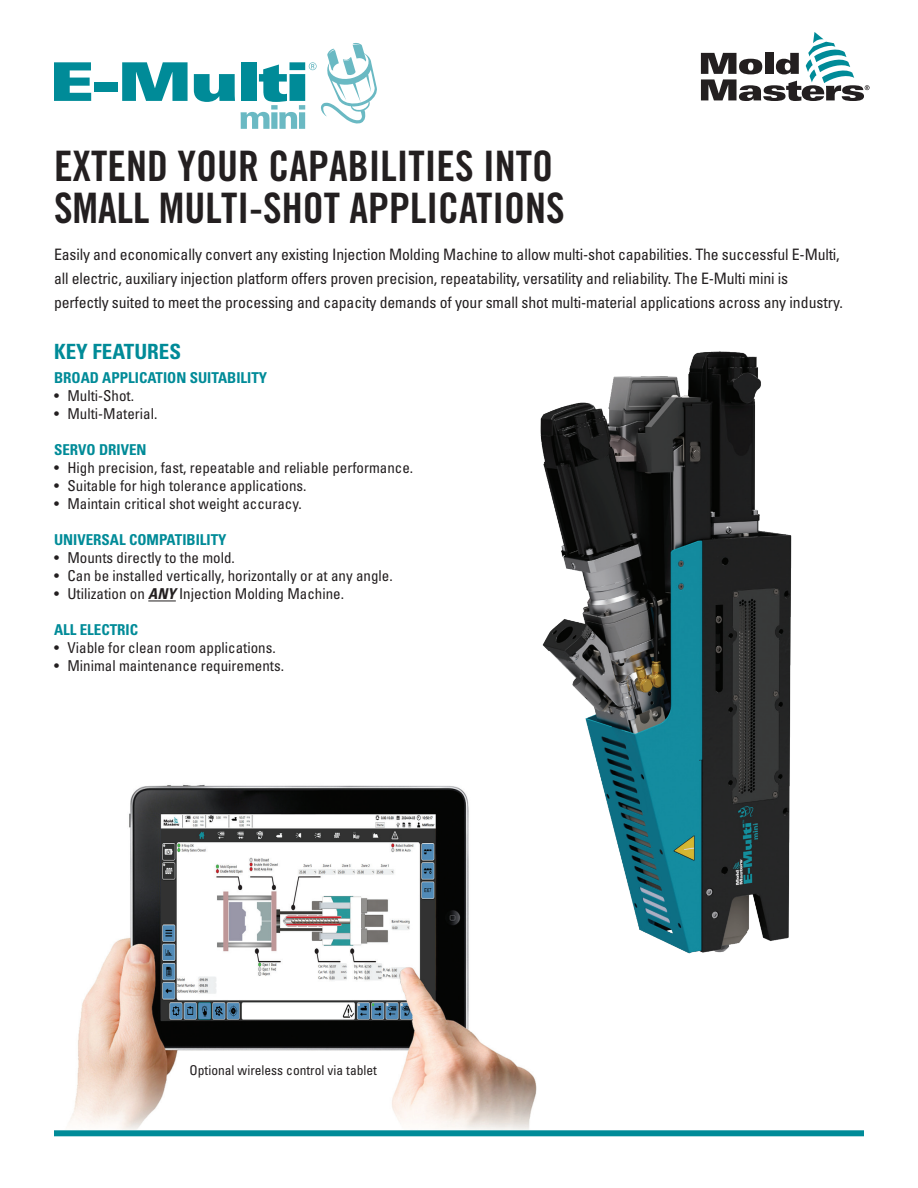
<style>
.page{position:relative;width:918px;height:1188px;background:#fff}
.page>*{position:absolute;margin:0;border:0;box-sizing:border-box;transform-origin:0 0}
.t1{font:42px/42px "Trade Gothic LT Std Bd Cn 20";color:#231f20}
.t2{font:700 condensed 21px "Univers LT Std";color:#008b98}
.t3{font:condensed 15.75px/24px "Univers LT Std";letter-spacing:-.01em;color:#231f20}
.t4{font:condensed 15px "Univers LT Std";color:#231f20}
.t5{font:700 condensed 15px "Univers LT Std";color:#008b98}
.t6{font:condensed 13.5px "Univers LT Std";color:#231f20}
.s1{font-weight:700;font-style:italic}
</style>
<div class="page">
<svg style="left:701px;top:32px;width:169px;height:69px"></svg>
<img style="left:540px;top:351px;width:252px;height:603px">
<svg style="left:148px;top:601px;width:28px;height:1px"></svg>
<div style="left:54px;top:1130px;width:810px;height:6px;background:#008b98"></div>
<svg style="left:54px;top:62px;width:37px;height:39px"></svg>
<div style="left:94px;top:82px;width:24px;height:9px;background:#008b98"></div>
<svg style="left:122px;top:62px;width:66px;height:39px"></svg>
<svg style="left:194px;top:74px;width:41px;height:28px"></svg>
<svg style="left:241px;top:43px;width:136px;height:86px"></svg>
<img style="left:69px;top:784px;width:468px;height:346px">
<h1 class="t1" style="left:54px;top:144px;width:512px">EXTEND YOUR CAPABILITIES INTO<br>SMALL MULTI-SHOT APPLICATIONS</h1>
<p class="t3" style="left:54px;top:242px;width:791px">Easily and economically convert any existing Injection Molding Machine to allow multi-shot capabilities. The successful E-Multi, all electric, auxiliary injection platform offers proven precision, repeatability, versatility and reliability. The E-Multi mini is perfectly suited to meet the processing and capacity demands of your small shot multi-material applications across any industry.</p>
<h2 class="t2" style="left:54px;top:338px;width:129px">KEY FEATURES</h2>
<p class="t5" style="left:54px;top:369px;width:215px">BROAD APPLICATION SUITABILITY</p>
<p class="t4" style="left:54px;top:387px;width:82px">• Multi-Shot.</p>
<p class="t4" style="left:54px;top:405px;width:105px">• Multi-Material.</p>
<p class="t5" style="left:54px;top:441px;width:94px">SERVO DRIVEN</p>
<p class="t4" style="left:54px;top:459px;width:361px">• High precision, fast, repeatable and reliable performance.</p>
<p class="t4" style="left:54px;top:477px;width:254px">• Suitable for high tolerance applications.</p>
<p class="t4" style="left:54px;top:495px;width:249px">• Maintain critical shot weight accuracy.</p>
<p class="t5" style="left:54px;top:531px;width:174px">UNIVERSAL COMPATIBILITY</p>
<p class="t4" style="left:54px;top:549px;width:182px">• Mounts directly to the mold.</p>
<p class="t4" style="left:54px;top:567px;width:340px">• Can be installed vertically, horizontally or at any angle.</p>
<p class="t4" style="left:54px;top:585px;width:292px">• Utilization on <span class="s1">ANY</span> Injection Molding Machine.</p>
<p class="t5" style="left:54px;top:621px;width:86px">ALL ELECTRIC</p>
<p class="t4" style="left:54px;top:639px;width:223px">• Viable for clean room applications.</p>
<p class="t4" style="left:54px;top:657px;width:232px">• Minimal maintenance requirements.</p>
<p class="t6" style="left:190px;top:1062px;width:189px">Optional wireless control via tablet</p>
</div>
